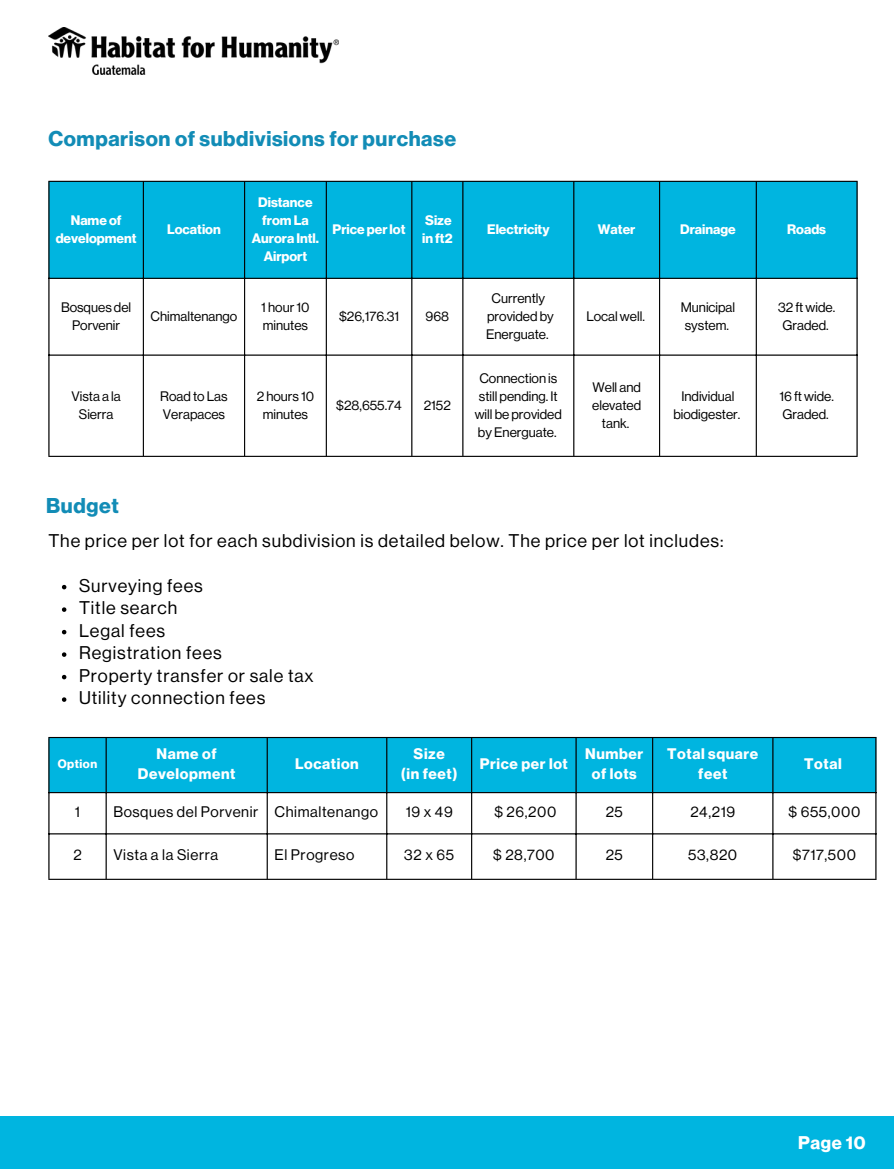
<style>
.page{position:relative;width:894px;height:1169px;background:#fff}
.page>*{position:absolute;margin:0;border:0;box-sizing:border-box;transform-origin:0 0}
.t1{font:700 21px "Neue Haas Display";letter-spacing:.03em;color:#128cb6}
.t2{font:18px "Neue Haas Display";letter-spacing:.05em;color:#000}
.t3{font:700 18px "Neue Montreal";letter-spacing:.03em;color:#fff}
.t4{font:15px "Neue Haas Display";letter-spacing:.04em;color:#000}
.t5{font:700 15px/20px "Neue Haas Display";letter-spacing:.04em;color:#fff;text-align:center}
.t6{font:13.5px/18px "Neue Haas Display";color:#000;text-align:center}
.t7{font:700 13.5px/18px "Neue Haas Display";color:#fff;text-align:center}
.t8{font:700 12px "Neue Haas Display";letter-spacing:.04em;color:#fff}
</style>
<div class="page">
<div style="left:0;top:1116px;width:893px;height:53px;background:#00b5e0"></div>
<img style="left:48px;top:28px;width:291px;height:47px">
<div style="left:49px;top:738px;width:826px;height:54px;background:#00b5e0"></div>
<hr style="left:48px;top:738px;width:1px;height:141px;background:#000">
<hr style="left:105px;top:738px;width:2px;height:141px;background:#000">
<hr style="left:266px;top:738px;width:2px;height:141px;background:#000">
<hr style="left:386px;top:738px;width:1px;height:141px;background:#000">
<hr style="left:471px;top:738px;width:1px;height:141px;background:#000">
<hr style="left:575px;top:738px;width:1px;height:141px;background:#000">
<hr style="left:652px;top:738px;width:1px;height:141px;background:#000">
<hr style="left:772px;top:738px;width:1px;height:141px;background:#000">
<hr style="left:875px;top:738px;width:1px;height:141px;background:#000">
<hr style="left:48px;top:737px;width:828px;height:1px;background:#000">
<hr style="left:48px;top:792px;width:828px;height:1px;background:#000">
<hr style="left:48px;top:833px;width:828px;height:1px;background:#000">
<hr style="left:48px;top:879px;width:828px;height:1px;background:#000">
<div style="left:49px;top:182px;width:807px;height:96px;background:#00b5e0"></div>
<hr style="left:48px;top:182px;width:1px;height:274px;background:#000">
<hr style="left:143px;top:182px;width:1px;height:274px;background:#000">
<hr style="left:244px;top:182px;width:1px;height:274px;background:#000">
<hr style="left:325px;top:182px;width:2px;height:274px;background:#000">
<hr style="left:411px;top:182px;width:1px;height:274px;background:#000">
<hr style="left:462px;top:182px;width:1px;height:274px;background:#000">
<hr style="left:573px;top:182px;width:1px;height:274px;background:#000">
<hr style="left:658px;top:182px;width:2px;height:274px;background:#000">
<hr style="left:755px;top:182px;width:1px;height:274px;background:#000">
<hr style="left:856px;top:182px;width:1px;height:274px;background:#000">
<hr style="left:48px;top:181px;width:809px;height:1px;background:#000">
<hr style="left:48px;top:278px;width:809px;height:1px;background:#000">
<hr style="left:48px;top:354px;width:809px;height:2px;background:#000">
<hr style="left:48px;top:456px;width:809px;height:1px;background:#000">
<svg style="left:62px;top:585px;width:4px;height:4px"></svg>
<svg style="left:62px;top:607px;width:4px;height:5px"></svg>
<svg style="left:62px;top:630px;width:4px;height:4px"></svg>
<svg style="left:62px;top:652px;width:4px;height:5px"></svg>
<svg style="left:62px;top:675px;width:4px;height:4px"></svg>
<svg style="left:62px;top:697px;width:4px;height:5px"></svg>
<h2 class="t1" style="left:48px;top:128px;width:409px">Comparison of subdivisions for purchase</h2>
<p class="t7" style="left:56px;top:211px;width:82px">Name of development</p>
<p class="t7" style="left:167px;top:220px;width:55px">Location</p>
<p class="t7" style="left:252px;top:193px;width:69px">Distance from La<br>Aurora Intl.<br>Airport</p>
<p class="t7" style="left:332px;top:220px;width:74px">Price perlot</p>
<p class="t7" style="left:422px;top:211px;width:32px;text-align:left">Size in ft2</p>
<h1 class="t7" style="left:487px;top:220px;width:64px">Electricity</h1>
<h2 class="t7" style="left:597px;top:220px;width:39px">Water</h2>
<p class="t7" style="left:680px;top:220px;width:57px">Drainage</p>
<p class="t7" style="left:787px;top:220px;width:40px">Roads</p>
<p class="t6" style="left:61px;top:298px;width:72px">Bosques del<br>Porvenir</p>
<p class="t6" style="left:150px;top:307px;width:88px">Chimaltenango</p>
<p class="t6" style="left:261px;top:298px;width:50px;text-align:left">1 hour 10 minutes</p>
<p class="t6" style="left:339px;top:307px;width:61px">$26,176.31</p>
<p class="t6" style="left:425px;top:307px;width:25px">968</p>
<p class="t6" style="left:72px;top:387px;width:51px">Vista a la<br>Sierra</p>
<p class="t6" style="left:160px;top:387px;width:69px;text-align:left">Road to Las<br>Verapaces</p>
<p class="t6" style="left:256px;top:387px;width:59px">2 hours 10 minutes</p>
<p class="t6" style="left:336px;top:396px;width:67px">$28,655.74</p>
<p class="t6" style="left:423px;top:396px;width:29px">2152</p>
<p class="t1" style="left:46px;top:495px;width:74px">Budget</p>
<p class="t6" style="left:491px;top:289px;width:55px">Currently</p>
<p class="t6" style="left:486px;top:307px;width:69px;text-align:left">provided by<br>Energuate.</p>
<p class="t6" style="left:586px;top:307px;width:60px">Local well.</p>
<p class="t6" style="left:680px;top:298px;width:56px">Municipal system.</p>
<p class="t6" style="left:777px;top:298px;width:59px">32 ft wide.<br>Graded.</p>
<p class="t6" style="left:474px;top:369px;width:89px">Connection is still pending. It will be provided by Energuate.</p>
<p class="t6" style="left:592px;top:378px;width:50px">Well and elevated tank.</p>
<p class="t6" style="left:673px;top:387px;width:68px">Individual biodigester.</p>
<p class="t6" style="left:779px;top:387px;width:56px;text-align:left">16 ft wide.<br>Graded.</p>
<p class="t2" style="left:48px;top:532px;width:676px">The price per lot for each subdivision is detailed below. The price per lot includes:</p>
<p class="t2" style="left:79px;top:577px;width:125px">Surveying fees</p>
<p class="t2" style="left:79px;top:599px;width:100px">Title search</p>
<p class="t2" style="left:79px;top:622px;width:88px">Legal fees</p>
<p class="t2" style="left:79px;top:644px;width:144px">Registration fees</p>
<p class="t2" style="left:79px;top:667px;width:236px">Property transfer or sale tax</p>
<p class="t2" style="left:79px;top:689px;width:188px">Utility connection fees</p>
<h1 class="t8" style="left:58px;top:758px;width:41px">Option</h1>
<p class="t5" style="left:138px;top:744px;width:99px">Name of<br>Development</p>
<p class="t5" style="left:295px;top:754px;width:65px">Location</p>
<p class="t5" style="left:400px;top:744px;width:58px">Size<br>(in feet)</p>
<p class="t5" style="left:479px;top:754px;width:90px">Price per lot</p>
<p class="t5" style="left:585px;top:744px;width:60px">Number of lots</p>
<p class="t5" style="left:667px;top:744px;width:93px">Total square feet</p>
<p class="t5" style="left:804px;top:754px;width:39px">Total</p>
<p class="t4" style="left:75px;top:805px;width:7px">1</p>
<p class="t4" style="left:113px;top:805px;width:146px">Bosques del Porvenir</p>
<p class="t4" style="left:274px;top:805px;width:105px">Chimaltenango</p>
<p class="t4" style="left:405px;top:805px;width:48px">19x49</p>
<p class="t4" style="left:494px;top:805px;width:63px">$ 26,200</p>
<p class="t4" style="left:605px;top:805px;width:19px">25</p>
<p class="t4" style="left:690px;top:805px;width:46px">24,219</p>
<p class="t4" style="left:788px;top:805px;width:73px">$ 655,000</p>
<p class="t4" style="left:73px;top:848px;width:10px">2</p>
<p class="t4" style="left:113px;top:848px;width:106px">Vista a la Sierra</p>
<p class="t4" style="left:274px;top:848px;width:81px">El Progreso</p>
<p class="t4" style="left:404px;top:848px;width:51px">32x65</p>
<p class="t4" style="left:493px;top:848px;width:63px">$ 28,700</p>
<p class="t4" style="left:605px;top:848px;width:19px">25</p>
<p class="t4" style="left:688px;top:848px;width:50px">53,820</p>
<p class="t4" style="left:792px;top:848px;width:65px">$717,500</p>
<p class="t3" style="left:797px;top:1132px;width:69px">Page 10</p>
</div>
